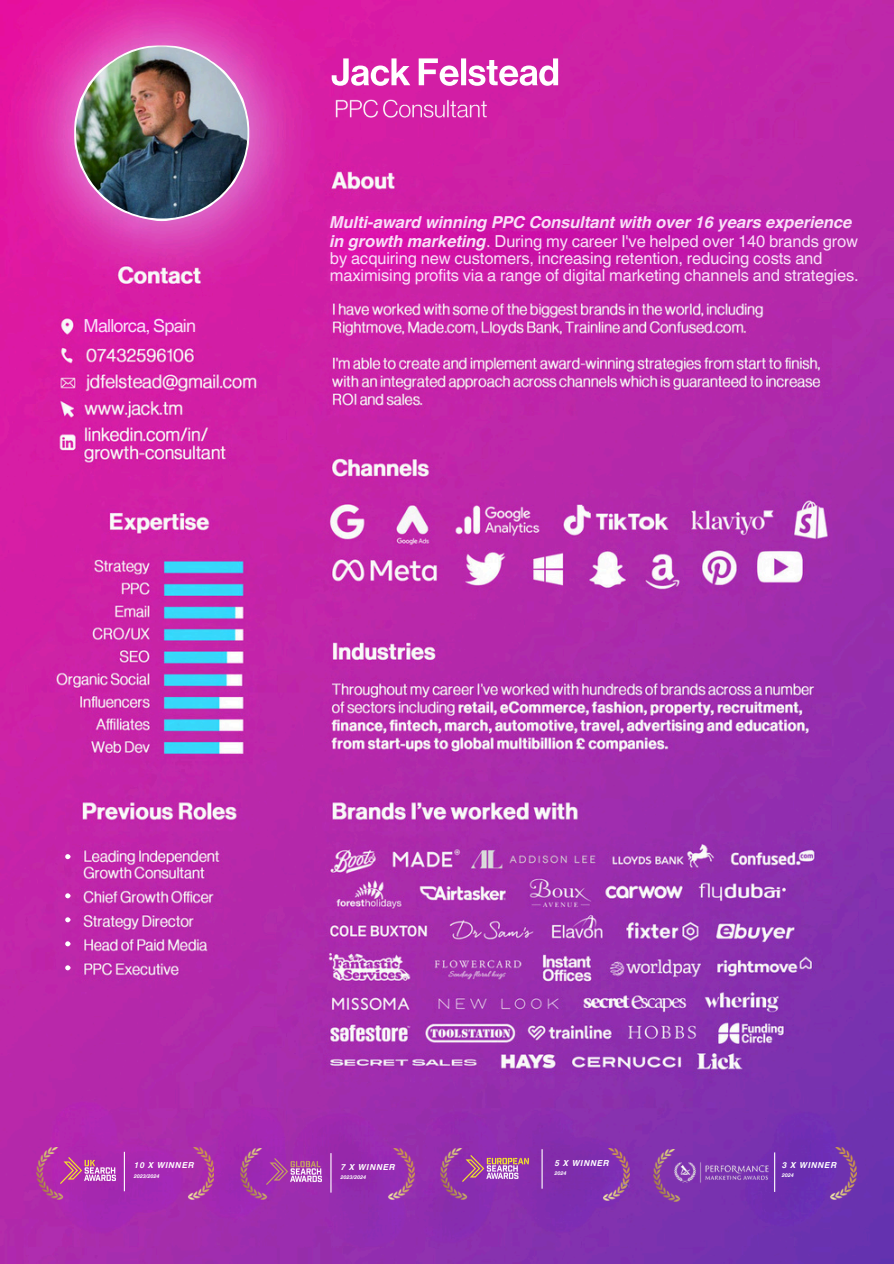
<style>
.page{position:relative;width:894px;height:1264px;background:#fff}
.page>*{position:absolute;margin:0;border:0;box-sizing:border-box;transform-origin:0 0}
.t1{font:18px "Helvetica World";letter-spacing:-.045em;color:#f9def8}
.t2{font:16.5px "Helvetica World";letter-spacing:-.005em;color:#f9def8}
.t3{font:italic 700 16.5px/19.2px "Helvetica World";letter-spacing:-.005em;color:#f9def8}
.t4{font:italic 700 8.25px "Helvetica World";letter-spacing:.08em;color:#fff}
.t5{font:italic 700 5.25px "Helvetica World";color:#fff}
.s1{font-weight:400;font-style:normal}
</style>
<div class="page">
<img style="left:0;top:0;width:893px;height:1263px">
<img style="left:74px;top:45px;width:175px;height:176px">
<img style="left:76px;top:47px;width:171px;height:171px;border-radius:50%">
<svg style="left:65px;top:854px;width:6px;height:5px"></svg>
<svg style="left:65px;top:893px;width:6px;height:5px"></svg>
<svg style="left:65px;top:917px;width:6px;height:5px"></svg>
<svg style="left:65px;top:941px;width:6px;height:5px"></svg>
<svg style="left:65px;top:965px;width:6px;height:5px"></svg>
<img style="left:331px;top:58px;width:227px;height:28px">
<img style="left:240px;top:1147px;width:39px;height:52px">
<img style="left:375px;top:1147px;width:39px;height:52px">
<img style="left:480px;top:1155px;width:49px;height:26px">
<hr style="left:541px;top:1149px;width:1px;height:39px;background:#fff">
<img style="left:440px;top:1147px;width:40px;height:52px">
<img style="left:589px;top:1148px;width:40px;height:52px">
<hr style="left:124px;top:1151px;width:1px;height:40px;background:#fff">
<img style="left:76px;top:1157px;width:39px;height:26px">
<img style="left:652px;top:1149px;width:40px;height:52px">
<img style="left:816px;top:1147px;width:40px;height:52px">
<hr style="left:773px;top:1152px;width:2px;height:39px;background:#fff">
<img style="left:672px;top:1160px;width:97px;height:23px">
<img style="left:37px;top:1147px;width:39px;height:52px">
<img style="left:174px;top:1147px;width:40px;height:52px">
<hr style="left:330px;top:1153px;width:1px;height:39px;background:#fff">
<img style="left:266px;top:1158px;width:56px;height:26px">
<img style="left:331px;top:95px;width:165px;height:29px">
<p class="t1" style="left:84px;top:315px;width:114px">Mallorca, Spain</p>
<p class="t3" style="left:330px;top:211px;width:529px">Multi-award winning PPC Consultant with over 16 years experience in growth marketing<span class="s1">. During my career I've helped over 140 brands grow</span></p>
<p class="t2" style="left:330px;top:249px;width:494px">by acquiring new customers, increasing retention, reducing costs and</p>
<p class="t2" style="left:330px;top:265px;width:530px">maximising profits via a range of digital marketing channels and strategies.</p>
<h1 class="t4" style="left:134px;top:1157px;width:61px">10 X WINNER</h1>
<p class="t5" style="left:134px;top:1171px;width:27px">2023/2024</p>
<p class="t4" style="left:341px;top:1160px;width:56px">7 X WINNER</p>
<h1 class="t5" style="left:340px;top:1172px;width:27px">2023/2024</h1>
<p class="t4" style="left:554px;top:1156px;width:56px">5 X WINNER</p>
<p class="t5" style="left:554px;top:1168px;width:13px">2024</p>
<p class="t4" style="left:782px;top:1158px;width:56px">3 X WINNER</p>
<p class="t5" style="left:781px;top:1170px;width:13px">2024</p>
</div>
